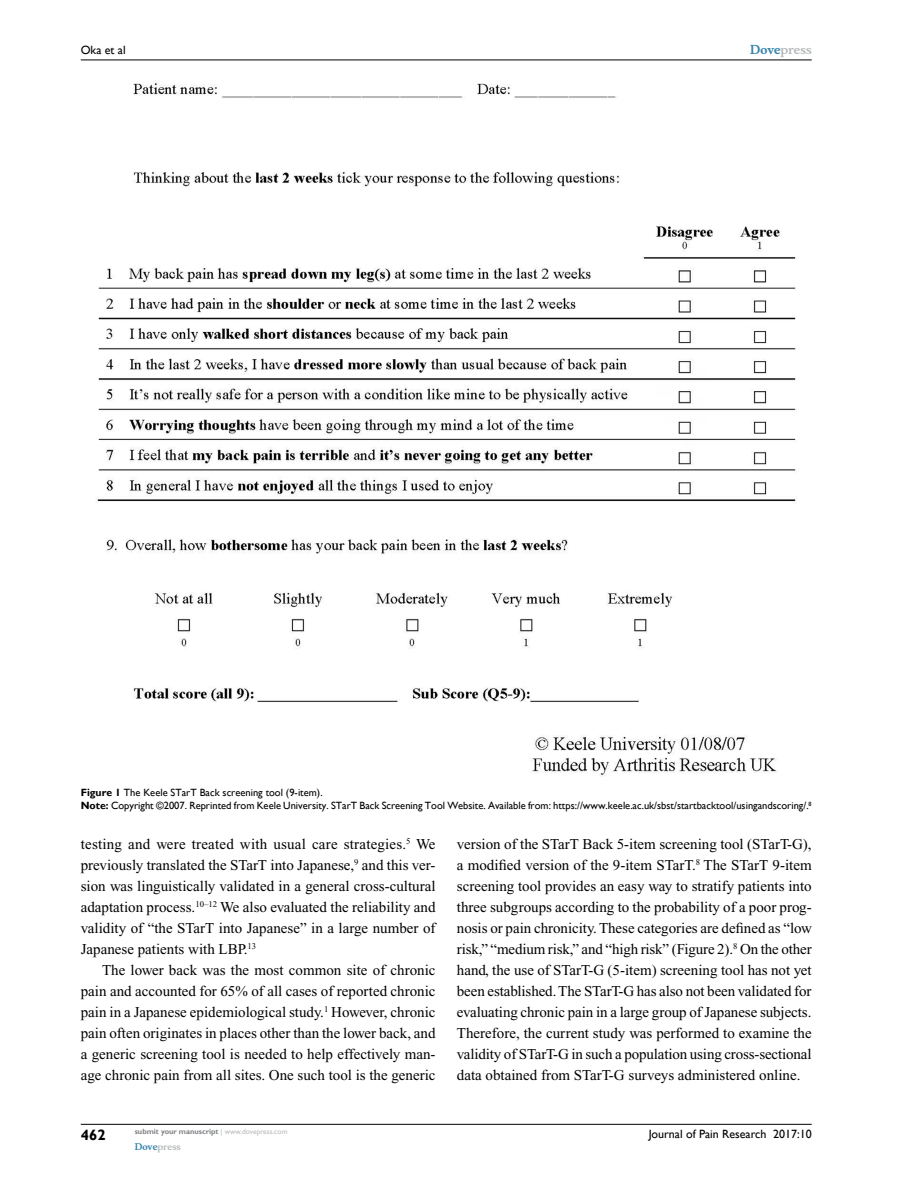
<style>
.page{position:relative;width:918px;height:1188px;background:#fff}
.page>*{position:absolute;margin:0;border:0;box-sizing:border-box;transform-origin:0 0}
.t1{font:15px/21px "Times New Roman";color:#000;text-align:justify}
.t2{font:700 15px "Gill Sans";color:#000}
.t3{font:12px "Gill Sans";color:#000}
.t4{font:700 12px "Musee";color:#b8babc}
.t5{font:10.5px/13.5px "Gill Sans";color:#000}
.t6{font:700 9px "Musee";color:#b8babc}
.t7{font:700 7.5px "Gill Sans";color:#808285}
.s1{color:#3785ad}
.s2{font-weight:700}
.s3{font-weight:400;color:#b8babc}
</style>
<div class="page">
<hr style="left:81px;top:1124px;width:731px;height:1px;background:#000">
<hr style="left:81px;top:60px;width:731px;height:1px;background:#000">
<img style="left:97px;top:83px;width:699px;height:692px">
<p class="t3" style="left:81px;top:43px;width:46px">Oka et al</p>
<p class="t4" style="left:750px;top:43px;width:63px"><span class="s1">Dove</span>press</p>
<p class="t5" style="left:81px;top:785px;width:732px"><span class="s2">Figure 1</span> The Keele STarT Back screening tool (9-item).<br><span class="s2">Note:</span> Copyright ©2007. Reprinted from Keele University. STarT Back Screening Tool Website. Available from: https://www.keele.ac.uk/sbst/startbacktool/usingandscoring/.<sup>8</sup></p>
<p class="t1" style="left:81px;top:833px;width:356px">testing and were treated with usual care strategies.<sup>5</sup> We previously translated the STarT into Japanese,<sup>9</sup> and this ver&shy;sion was linguistically validated in a general cross-cultural adaptation process.<sup>10–12</sup> We also evaluated the reliability and validity of “the STarT into Japanese” in a large number of Japanese patients with LBP.<sup>13</sup></p>
<p class="t1" style="left:81px;top:959px;width:356px;text-indent:21px">The lower back was the most common site of chronic pain and accounted for 65% of all cases of reported chronic pain in a Japanese epidemiological study.<sup>1</sup> However, chronic pain often originates in places other than the lower back, and a generic screening tool is needed to help effectively man&shy;age chronic pain from all sites. One such tool is the generic</p>
<p class="t1" style="left:457px;top:833px;width:357px">version of the STarT Back 5-item screening tool (STarT-G), a modified version of the 9-item STarT.<sup>8</sup> The STarT 9-item screening tool provides an easy way to stratify patients into three subgroups according to the probability of a poor prog&shy;nosis or pain chronicity. These categories are defined as “low risk,” “medium risk,” and “high risk” (Figure 2).<sup>8</sup> On the other hand, the use of STarT-G (5-item) screening tool has not yet been established. The STarT-G has also not been validated for evaluating chronic pain in a large group of Japanese subjects.<br>Therefore, the current study was performed to examine the validity of STarT-G in such a population using cross-sectional data obtained from STarT-G surveys administered online.</p>
<p class="t2" style="left:81px;top:1126px;width:26px">462</p>
<p class="t7" style="left:135px;top:1127px;width:154px">submit your manuscript <span class="s3">| www.dovepress.com</span></p>
<p class="t6" style="left:135px;top:1141px;width:48px"><span class="s1">Dove</span>press</p>
<p class="t3" style="left:649px;top:1127px;width:164px">Journal of Pain Research 2017:10</p>
</div>
